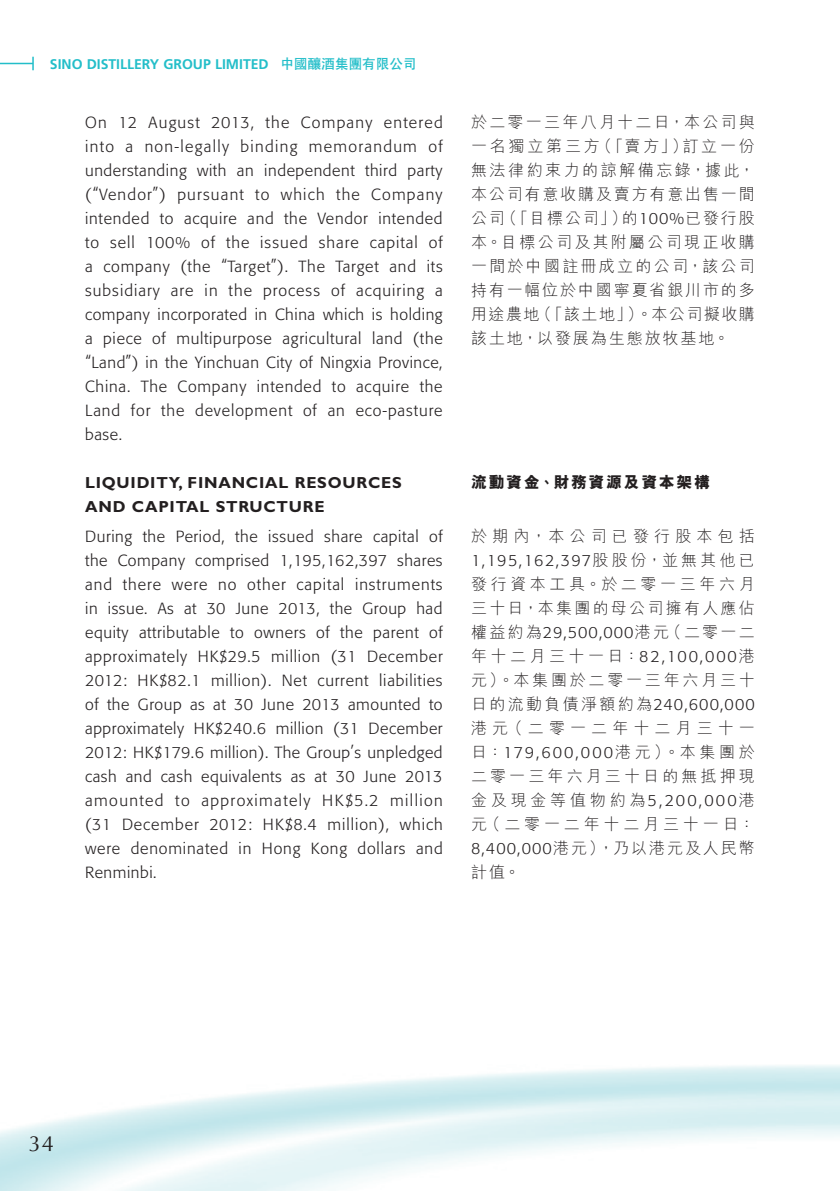
<style>
.page{position:relative;width:840px;height:1191px;background:#fff}
.page>*{position:absolute;margin:0;border:0;box-sizing:border-box;transform-origin:0 0}
.t1{font:22px "Optima LT Std";color:#231f20}
.Body_Text{font:300 16px/24px "Formata";letter-spacing:.05em;color:#231f20;text-align:justify}
.C_Body_Text{font:300 16px/24px "M Hei HK";letter-spacing:.12em;color:#231f20;text-align:justify}
.Heading_2{font:700 16px/24px "Gill Sans Std";letter-spacing:.05em;color:#231f20}
.C_Heading_2{font:800 16px "M Hei HK";letter-spacing:.1em;color:#231f20}
.t2{font:700 14px "Frutiger LT Std";color:#23bec9}
.s1{font-family:"C Hei 2 HK"}
.s2{font-family:"Formata"}
</style>
<div class="page">
<hr style="left:0;top:63px;width:33px;height:1px;background:#23bec9">
<svg style="left:32px;top:57px;width:2px;height:13px"></svg>
<p class="t2" style="left:50px;top:55px;width:368px">SINO DISTILLERY GROUP LIMITED <span class="s1">中國釀酒集團有限公司</span></p>
<p class="Body_Text" style="left:85px;top:110px;width:359px">On 12 August 2013, the Company entered into a non-legally binding memorandum of understanding with an independent third party (“Vendor”) pursuant to which the Company intended to acquire and the Vendor intended to sell 100% of the issued share capital of a company (the “Target”). The Target and its subsidiary are in the process of acquiring a company incorporated in China which is holding a piece of multipurpose agricultural land (the “Land”) in the Yinchuan City of Ningxia Province, China. The Company intended to acquire the Land for the development of an eco-pasture base.</p>
<p class="Heading_2" style="left:85px;top:470px;width:318px">LIQUIDITY, FINANCIAL RESOURCES<br>AND CAPITAL STRUCTURE</p>
<p class="Body_Text" style="left:85px;top:524px;width:359px">During the Period, the issued share capital of the Company comprised 1,195,162,397 shares and there were no other capital instruments in issue. As at 30 June 2013, the Group had equity attributable to owners of the parent of approximately HK$29.5 million (31 December 2012: HK$82.1 million). Net current liabilities of the Group as at 30 June 2013 amounted to approximately HK$240.6 million (31 December 2012: HK$179.6 million). The Group’s unpledged cash and cash equivalents as at 30 June 2013 amounted to approximately HK$5.2 million (31 December 2012: HK$8.4 million), which were denominated in Hong Kong dollars and Renminbi.</p>
<p class="C_Body_Text" style="left:471px;top:110px;width:285px">於二零一三年八月十二日，本公司與一名獨立第三方（「賣方」）訂立一份無法律約束力的諒解備忘錄，據此，本公司有意收購及賣方有意出售一間公司（「目標公司」）的<span class="s2">100%</span>已發行股本。目標公司及其附屬公司現正收購一間於中國註冊成立的公司，該公司持有一幅位於中國寧夏省銀川市的多用途農地（「該土地」）。本公司擬收購該土地，以發展為生態放牧基地。</p>
<p class="C_Heading_2" style="left:471px;top:474px;width:240px">流動資金、財務資源及資本架構</p>
<p class="C_Body_Text" style="left:471px;top:523px;width:285px">於期內，本公司已發行股本包括<span class="s2">1,195,162,397</span>股股份，並無其他已發行資本工具。於二零一三年六月三十日，本集團的母公司擁有人應佔權益約為<span class="s2">29,500,000</span>港元（二零一二年十二月三十一日：<span class="s2">82,100,000</span>港元）。本集團於二零一三年六月三十日的流動負債淨額約為<span class="s2">240,600,000</span>港元（二零一二年十二月三十一日：<span class="s2">179,600,000</span>港元）。本集團於二零一三年六月三十日的無抵押現金及現金等值物約為<span class="s2">5,200,000</span>港元（二零一二年十二月三十一日：<span class="s2">8,400,000</span>港元），乃以港元及人民幣計值。</p>
<h1 class="t1" style="left:29px;top:1131px;width:27px">34</h1>
</div>
